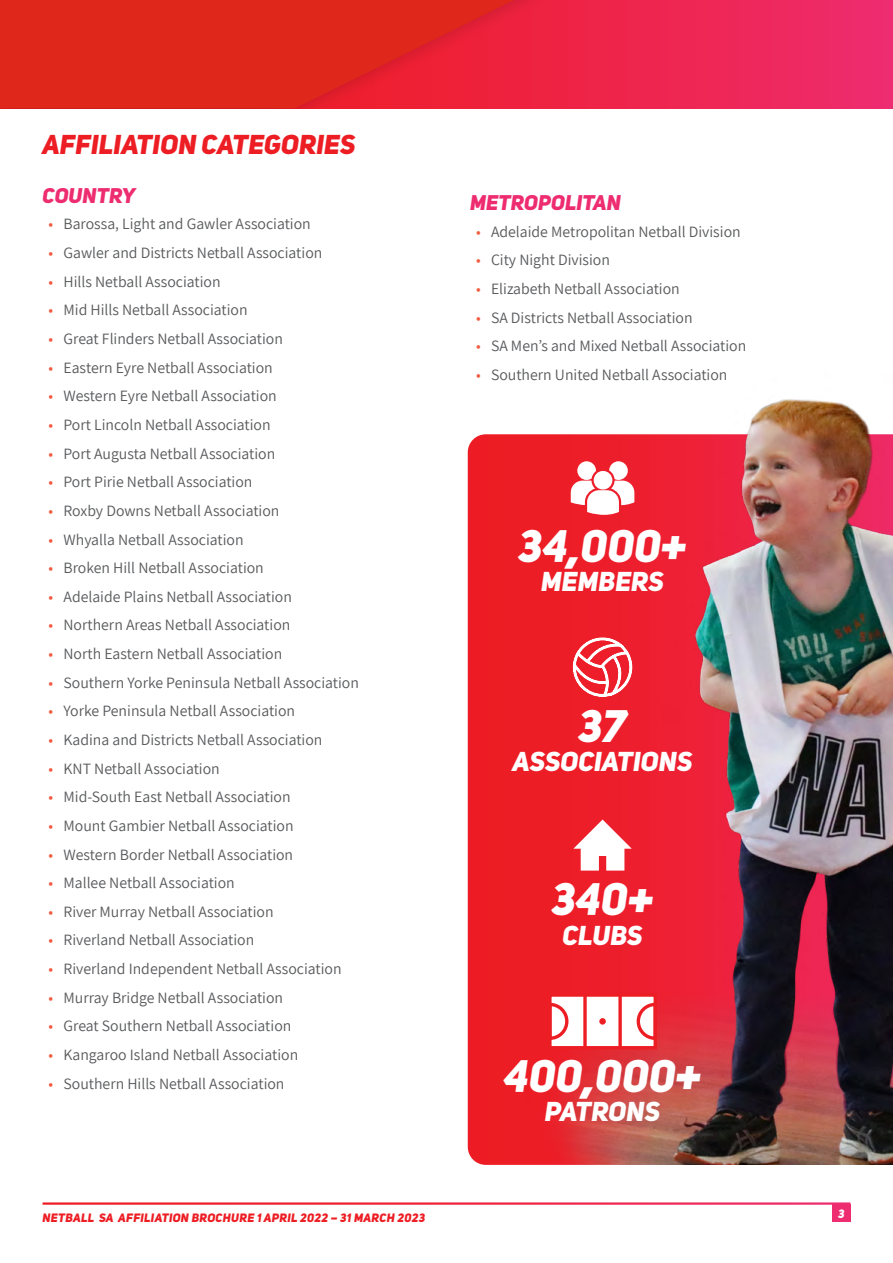
<style>
.page{position:relative;width:893px;height:1263px;background:#fff}
.page>*{position:absolute;margin:0;border:0;box-sizing:border-box;transform-origin:0 0}
.t1{font:45px "Uni Sans Heavy Italic CAPS";color:#fff}
.t2{font:27px "Uni Sans Heavy Italic CAPS";color:#fff}
.t3{font:27px "Uni Sans Heavy Italic CAPS";color:#ed1d24}
.t4{font:21px "Uni Sans Heavy Italic CAPS";color:#ee2c70}
.t5{font:15.75px "Assistant";color:#58595b}
.t6{font:12px "Uni Sans Heavy Italic CAPS";letter-spacing:.02em;color:#ed1d24}
.t7{font:12px "Uni Sans Heavy Italic CAPS";color:#fff}
.s1{color:#f15b40}
</style>
<div class="page">
<div style="left:0;top:0;width:893px;height:108px;background:#ee2a68"></div>
<div style="left:0;top:0;width:782px;height:108px;background:#000;opacity:.2"></div>
<svg style="left:0;top:0;width:514px;height:108px;background:#e12521"></svg>
<div style="left:468px;top:434px;width:58px;height:731px;background:#ed1d24"></div>
<div style="left:832px;top:1203px;width:18px;height:18px;background:#ee2c70"></div>
<hr style="left:43px;top:1202px;width:807px;height:3px;background:#fff">
<img style="left:526px;top:399px;width:367px;height:766px">
<svg style="left:571px;top:461px;width:63px;height:54px"></svg>
<svg style="left:573px;top:819px;width:59px;height:51px"></svg>
<svg style="left:571px;top:636px;width:62px;height:134px;background:#ef3c46"></svg>
<svg style="left:552px;top:997px;width:101px;height:48px"></svg>
<div style="left:548px;top:993px;width:109px;height:56px;border:3px solid #ed1d24"></div>
<h2 class="t3" style="left:43px;top:128px;width:314px">AFFILIATION CATEGORIES</h2>
<h3 class="t4" style="left:43px;top:183px;width:94px">COUNTRY</h3>
<p class="t5" style="left:49px;top:213px;width:264px"><span class="s1">•</span> Barossa, Light and Gawler Association</p>
<p class="t5" style="left:49px;top:242px;width:275px"><span class="s1">•</span> Gawler and Districts Netball Association</p>
<p class="t5" style="left:49px;top:271px;width:174px"><span class="s1">•</span> Hills Netball Association</p>
<p class="t5" style="left:49px;top:299px;width:201px"><span class="s1">•</span> Mid Hills Netball Association</p>
<p class="t5" style="left:49px;top:328px;width:236px"><span class="s1">•</span> Great Flinders Netball Association</p>
<p class="t5" style="left:49px;top:357px;width:226px"><span class="s1">•</span> Eastern Eyre Netball Association</p>
<p class="t5" style="left:49px;top:385px;width:230px"><span class="s1">•</span> Western Eyre Netball Association</p>
<p class="t5" style="left:49px;top:414px;width:224px"><span class="s1">•</span> Port Lincoln Netball Association</p>
<p class="t5" style="left:49px;top:442px;width:228px"><span class="s1">•</span> Port Augusta Netball Association</p>
<p class="t5" style="left:49px;top:471px;width:205px"><span class="s1">•</span> Port Pirie Netball Association</p>
<p class="t5" style="left:49px;top:500px;width:232px"><span class="s1">•</span> Roxby Downs Netball Association</p>
<p class="t5" style="left:49px;top:528px;width:197px"><span class="s1">•</span> Whyalla Netball Association</p>
<p class="t5" style="left:49px;top:557px;width:217px"><span class="s1">•</span> Broken Hill Netball Association</p>
<p class="t5" style="left:49px;top:586px;width:245px"><span class="s1">•</span> Adelaide Plains Netball Association</p>
<p class="t5" style="left:49px;top:614px;width:243px"><span class="s1">•</span> Northern Areas Netball Association</p>
<p class="t5" style="left:49px;top:643px;width:235px"><span class="s1">•</span> North Eastern Netball Association</p>
<p class="t5" style="left:49px;top:672px;width:312px"><span class="s1">•</span> Southern Yorke Peninsula Netball Association</p>
<p class="t5" style="left:49px;top:700px;width:248px"><span class="s1">•</span> Yorke Peninsula Netball Association</p>
<p class="t5" style="left:49px;top:729px;width:275px"><span class="s1">•</span> Kadina and Districts Netball Association</p>
<p class="t5" style="left:49px;top:757px;width:173px"><span class="s1">•</span> KNT Netball Association</p>
<p class="t5" style="left:49px;top:786px;width:244px"><span class="s1">•</span> Mid-South East Netball Association</p>
<p class="t5" style="left:49px;top:815px;width:247px"><span class="s1">•</span> Mount Gambier Netball Association</p>
<p class="t5" style="left:49px;top:843px;width:246px"><span class="s1">•</span> Western Border Netball Association</p>
<p class="t5" style="left:49px;top:872px;width:188px"><span class="s1">•</span> Mallee Netball Association</p>
<p class="t5" style="left:49px;top:901px;width:227px"><span class="s1">•</span> River Murray Netball Association</p>
<p class="t5" style="left:49px;top:929px;width:207px"><span class="s1">•</span> Riverland Netball Association</p>
<p class="t5" style="left:49px;top:958px;width:295px"><span class="s1">•</span> Riverland Independent Netball Association</p>
<p class="t5" style="left:49px;top:986px;width:236px"><span class="s1">•</span> Murray Bridge Netball Association</p>
<p class="t5" style="left:49px;top:1015px;width:244px"><span class="s1">•</span> Great Southern Netball Association</p>
<p class="t5" style="left:49px;top:1044px;width:251px"><span class="s1">•</span> Kangaroo Island Netball Association</p>
<p class="t5" style="left:49px;top:1072px;width:237px"><span class="s1">•</span> Southern Hills Netball Association</p>
<h3 class="t4" style="left:470px;top:190px;width:153px">METROPOLITAN</h3>
<p class="t5" style="left:476px;top:221px;width:266px"><span class="s1">•</span> Adelaide Metropolitan Netball Division</p>
<p class="t5" style="left:476px;top:249px;width:135px"><span class="s1">•</span> City Night Division</p>
<p class="t5" style="left:476px;top:278px;width:205px"><span class="s1">•</span> Elizabeth Netball Association</p>
<p class="t5" style="left:476px;top:306px;width:218px"><span class="s1">•</span> SA Districts Netball Association</p>
<p class="t5" style="left:476px;top:335px;width:272px"><span class="s1">•</span> SA Men’s and Mixed Netball Association</p>
<p class="t5" style="left:476px;top:364px;width:253px"><span class="s1">•</span> Southern United Netball Association</p>
<h1 class="t1" style="left:518px;top:518px;width:170px">34,000+</h1>
<h2 class="t2" style="left:541px;top:565px;width:124px">MEMBERS</h2>
<h1 class="t1" style="left:578px;top:698px;width:50px">37</h1>
<h2 class="t2" style="left:513px;top:745px;width:181px">ASSOCIATIONS</h2>
<h1 class="t1" style="left:552px;top:871px;width:103px">340+</h1>
<h2 class="t2" style="left:563px;top:918px;width:82px">CLUBS</h2>
<h1 class="t1" style="left:504px;top:1048px;width:199px">400,000+</h1>
<h2 class="t2" style="left:545px;top:1095px;width:117px">PATRONS</h2>
<p class="t6" style="left:43px;top:1210px;width:384px">NETBALL SA AFFILIATION BROCHURE 1 APRIL 2022 – 31 MARCH 2023</p>
<p class="t7" style="left:838px;top:1206px;width:8px">3</p>
</div>
